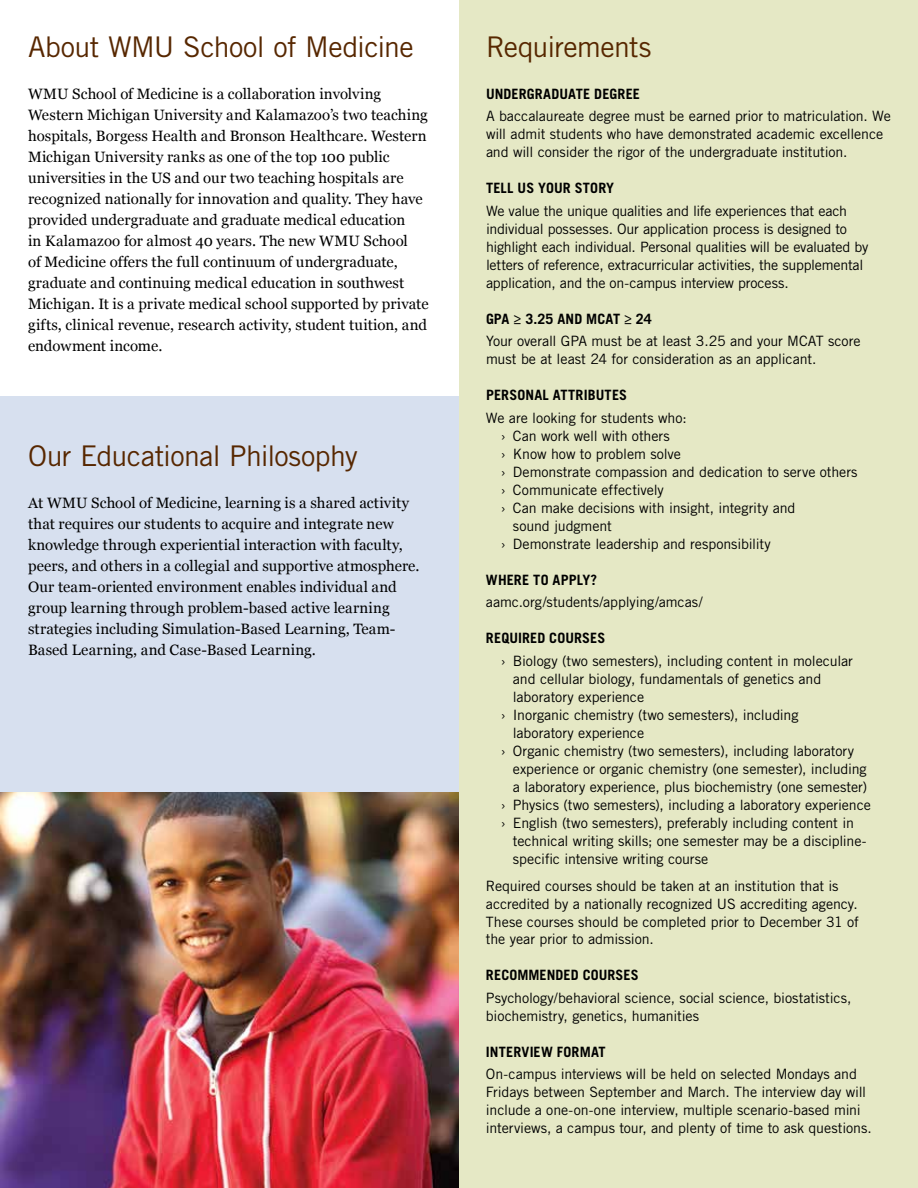
<style>
.page{position:relative;width:918px;height:1188px;background:#fff}
.page>*{position:absolute;margin:0;border:0;box-sizing:border-box;transform-origin:0 0}
.t1{font:28.5px "Trade Gothic LT Std";letter-spacing:-.02em;color:#572700}
.t2{font:15px/21px "Georgia";letter-spacing:.005em;color:#000}
.t3{font:14.25px/18px "Trade Gothic LT Std";letter-spacing:-.01em;color:#000}
.t4{font:700 14.25px "Trade Gothic LT Std";letter-spacing:.01em;color:#000}
</style>
<div class="page">
<div style="left:0;top:396px;width:459px;height:396px;background:#d7e0ef"></div>
<div style="left:459px;top:0;width:459px;height:1188px;background:#e5e8c5"></div>
<img style="left:0;top:792px;width:459px;height:396px">
<h1 class="t1" style="left:28px;top:29px;width:387px">About WMU School of Medicine</h1>
<p class="t2" style="left:28px;top:83px;width:402px">WMU School of Medicine is a collaboration involving Western Michigan University and Kalamazoo’s two teaching hospitals, Borgess Health and Bronson Healthcare. Western Michigan University ranks as one of the top 100 public universities in the US and our two teaching hospitals are recognized nationally for innovation and quality. They have provided undergraduate and graduate medical education<br>in Kalamazoo for almost 40 years. The new WMU School<br>of Medicine offers the full continuum of undergraduate, graduate and continuing medical education in southwest Michigan. It is a private medical school supported by private gifts, clinical revenue, research activity, student tuition, and endowment income.</p>
<h1 class="t1" style="left:28px;top:439px;width:331px">Our Educational Philosophy</h1>
<p class="t2" style="left:28px;top:493px;width:393px">At WMU School of Medicine, learning is a shared activity that requires our students to acquire and integrate new knowledge through experiential interaction with faculty, peers, and others in a collegial and supportive atmosphere.<br>Our team-oriented environment enables individual and group learning through problem-based active learning strategies including Simulation-Based Learning, Team-Based Learning, and Case-Based Learning.</p>
<h1 class="t1" style="left:486px;top:29px;width:167px">Requirements</h1>
<p class="t4" style="left:486px;top:85px;width:27px">UNDERGRADUA</p>
<p class="t4" style="left:576px;top:85px;width:35px">TE DEGREE</p>
<p class="t3" style="left:486px;top:107px;width:407px">A baccalaureate degree must be earned prior to matriculation. We will admit students who have demonstrated academic excellence and will consider the rigor of the undergraduate institution.</p>
<p class="t4" style="left:486px;top:179px;width:8px">TELL</p>
<p class="t4" style="left:517px;top:179px;width:38px">US YOUR</p>
<p class="t4" style="left:575px;top:179px;width:25px">STORY</p>
<p class="t3" style="left:486px;top:201px;width:384px">We value the unique qualities and life experiences that each individual possesses. Our application process is designed to highlight each individual. Personal qualities will be evaluated by letters of reference, extracurricular activities, the supplemental application, and the on-campus interview process.</p>
<p class="t4" style="left:486px;top:310px;width:167px">GPA ≥ 3.25 AND MCAT ≥ 24</p>
<p class="t3" style="left:486px;top:332px;width:376px">Your overall GPA must be at least 3.25 and your MCAT score must be at least 24 for consideration as an applicant.</p>
<p class="t4" style="left:486px;top:386px;width:143px">PERSONAL ATTRIBUTES</p>
<p class="t3" style="left:486px;top:408px;width:202px">We are looking for students who:</p>
<p class="t3" style="left:501px;top:426px;width:170px">› Can work well with others</p>
<p class="t3" style="left:501px;top:444px;width:181px">› Know how to problem solve</p>
<p class="t3" style="left:501px;top:462px;width:358px">› Demonstrate compassion and dedication to serve others</p>
<p class="t3" style="left:501px;top:480px;width:164px">› Communicate effectively</p>
<p class="t3" style="left:501px;top:498px;width:296px">› Can make decisions with insight, integrity and</p>
<p class="t3" style="left:513px;top:516px;width:101px">sound judgment</p>
<p class="t3" style="left:501px;top:534px;width:271px">› Demonstrate leadership and responsibility</p>
<p class="t4" style="left:486px;top:571px;width:29px">WHERE</p>
<p class="t4" style="left:533px;top:571px;width:36px">TO APPLY</p>
<p class="t4" style="left:591px;top:571px;width:8px">?</p>
<p class="t3" style="left:486px;top:593px;width:218px">aamc.org/students/applying/amcas/</p>
<p class="t4" style="left:486px;top:629px;width:45px">REQUIRED</p>
<p class="t4" style="left:549px;top:629px;width:58px">COURSES</p>
<p class="t3" style="left:501px;top:651px;width:353px">› Biology (two semesters), including content in molecular</p>
<p class="t3" style="left:513px;top:669px;width:310px">and cellular biology, fundamentals of genetics and</p>
<p class="t3" style="left:513px;top:687px;width:133px">laboratory experience</p>
<p class="t3" style="left:501px;top:705px;width:299px">› Inorganic chemistry (two semesters), including</p>
<p class="t3" style="left:513px;top:723px;width:133px">laboratory experience</p>
<p class="t3" style="left:501px;top:741px;width:355px">› Organic chemistry (two semesters), including laboratory</p>
<p class="t3" style="left:513px;top:759px;width:355px">experience or organic chemistry (one semester), including</p>
<p class="t3" style="left:513px;top:777px;width:356px">a laboratory experience, plus biochemistry (one semester)</p>
<p class="t3" style="left:501px;top:795px;width:372px">› Physics (two semesters), including a laboratory experience</p>
<p class="t3" style="left:501px;top:813px;width:354px">› English (two semesters), preferably including content in</p>
<p class="t3" style="left:513px;top:831px;width:355px">technical writing skills; one semester may be a discipline-</p>
<p class="t3" style="left:513px;top:849px;width:197px">specific intensive writing course</p>
<p class="t3" style="left:486px;top:876px;width:374px">Required courses should be taken at an institution that is accredited by a nationally recognized US accrediting agency.<br>These courses should be completed prior to December 31 of the year prior to admission.</p>
<p class="t4" style="left:486px;top:967px;width:18px">RECOMME</p>
<p class="t4" style="left:547px;top:967px;width:17px">NDED</p>
<p class="t4" style="left:583px;top:967px;width:58px">COURSES</p>
<p class="t3" style="left:486px;top:989px;width:367px">Psychology/behavioral science, social science, biostatistics, biochemistry, genetics, humanities</p>
<p class="t4" style="left:486px;top:1043px;width:88px">INTERVIEW FORMA</p>
<p class="t4" style="left:599px;top:1043px;width:9px">T</p>
<p class="t3" style="left:486px;top:1065px;width:387px">On-campus interviews will be held on selected Mondays and Fridays between September and March. The interview day will include a one-on-one interview, multiple scenario-based mini interviews, a campus tour, and plenty of time to ask questions.</p>
</div>
